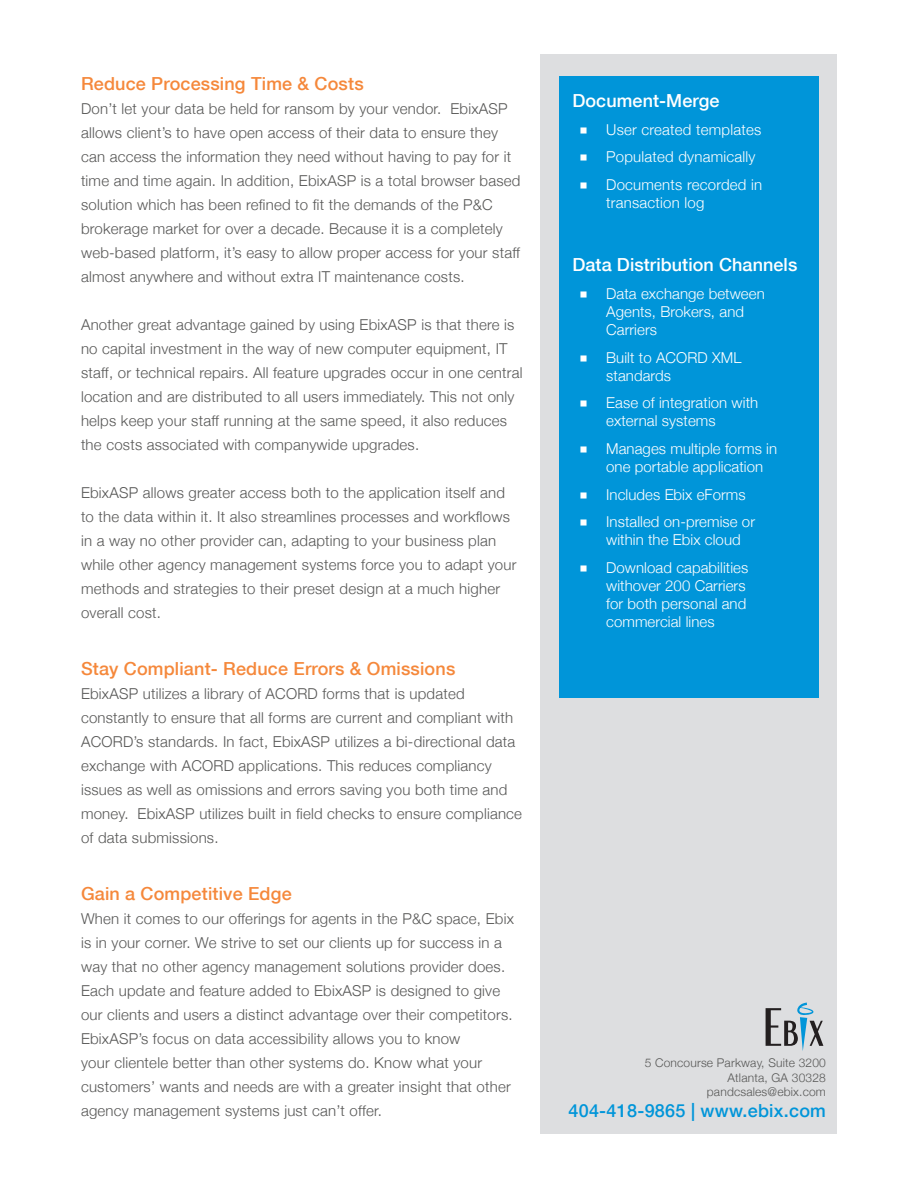
<style>
.page{position:relative;width:918px;height:1188px;background:#fff}
.page>*{position:absolute;margin:0;border:0;box-sizing:border-box;transform-origin:0 0}
._2_subheader{font:500 18px "Helvetica Neue";letter-spacing:.01em;color:#f5883b}
._2_subheader-2{font:500 18px "Helvetica Neue";letter-spacing:.005em;color:#fff}
.t1{font:500 18px "Helvetica Neue";letter-spacing:.015em;color:#0095d9}
.body{font:300 15px/24px "Helvetica Neue";letter-spacing:.015em;color:#575756}
.bullets{font:300 15px/18px "Helvetica Neue";letter-spacing:.005em;color:#fff}
.t2{font:300 12px "Helvetica Neue";letter-spacing:.015em;color:#575756}
.s1{font-family:"Letter Gothic Std";font-weight:400}
</style>
<div class="page">
<div style="left:540px;top:54px;width:297px;height:1080px;background:#dddee0"></div>
<div style="left:559px;top:76px;width:259px;height:622px;background:#0095d9"></div>
<svg style="left:766px;top:1003px;width:57px;height:48px"></svg>
<p class="_2_subheader" style="left:81px;top:72px;width:284px">Reduce Processing Time &amp; Costs</p>
<p class="body" style="left:81px;top:96px;width:441px">Don’t let your data be held for ransom by your vendor. EbixASP allows client’s to have open access of their data to ensure they can access the information they need without having to pay for it time and time again. In addition, EbixASP is a total browser based solution which has been refined to fit the demands of the P&amp;C brokerage market for over a decade. Because it is a completely web-based platform, it’s easy to allow proper access for your staff almost anywhere and without extra IT maintenance costs.</p>
<p class="body" style="left:81px;top:312px;width:443px">Another great advantage gained by using EbixASP is that there is no capital investment in the way of new computer equipment, IT staff, or technical repairs. All feature upgrades occur in one central location and are distributed to all users immediately. This not only helps keep your staff running at the same speed, it also reduces the costs associated with companywide upgrades.</p>
<p class="body" style="left:81px;top:480px;width:437px">EbixASP allows greater access both to the application itself and to the data within it. It also streamlines processes and workflows in a way no other provider can, adapting to your business plan while other agency management systems force you to adapt your methods and strategies to their preset design at a much higher overall cost.</p>
<p class="_2_subheader" style="left:81px;top:657px;width:376px">Stay Compliant- Reduce Errors &amp; Omissions</p>
<p class="body" style="left:81px;top:681px;width:443px">EbixASP utilizes a library of ACORD forms that is updated constantly to ensure that all forms are current and compliant with ACORD’s standards. In fact, EbixASP utilizes a bi-directional data exchange with ACORD applications. This reduces compliancy issues as well as omissions and errors saving you both time and money. EbixASP utilizes built in field checks to ensure compliance of data submissions.</p>
<p class="_2_subheader" style="left:81px;top:882px;width:212px">Gain a Competitive Edge</p>
<p class="body" style="left:81px;top:906px;width:434px">When it comes to our offerings for agents in the P&amp;C space, Ebix is in your corner. We strive to set our clients up for success in a way that no other agency management solutions provider does.<br>Each update and feature added to EbixASP is designed to give our clients and users a distinct advantage over their competitors.</p>
<p class="body" style="left:81px;top:1026px;width:431px">EbixASP’s focus on data accessibility allows you to know<br>your clientele better than other systems do. Know what your customers’ wants and needs are with a greater insight that other agency management systems just can’t offer.</p>
<p class="_2_subheader-2" style="left:572px;top:90px;width:149px">Document-Merge</p>
<p class="bullets" style="left:579px;top:120px;width:184px"><span class="s1">■</span> User created templates</p>
<p class="bullets" style="left:579px;top:148px;width:178px"><span class="s1">■</span> Populated dynamically</p>
<p class="bullets" style="left:606px;top:175px;width:157px;text-indent:-27px"><span class="s1">■</span> Documents recorded in transaction log</p>
<p class="_2_subheader-2" style="left:572px;top:254px;width:226px">Data Distribution Channels</p>
<p class="bullets" style="left:606px;top:284px;width:160px;text-indent:-27px"><span class="s1">■</span> Data exchange between<br>Agents, Brokers, and<br>Carriers</p>
<p class="bullets" style="left:606px;top:348px;width:137px;text-indent:-27px"><span class="s1">■</span> Built to ACORD XML standards</p>
<p class="bullets" style="left:606px;top:394px;width:154px;text-indent:-27px"><span class="s1">■</span> Ease of integration with external systems</p>
<p class="bullets" style="left:606px;top:439px;width:172px;text-indent:-27px"><span class="s1">■</span> Manages multiple forms in one portable application</p>
<p class="bullets" style="left:579px;top:485px;width:168px"><span class="s1">■</span> Includes Ebix eForms</p>
<p class="bullets" style="left:606px;top:513px;width:150px;text-indent:-27px"><span class="s1">■</span> Installed on-premise or within the Ebix cloud</p>
<p class="bullets" style="left:606px;top:559px;width:144px;text-indent:-27px"><span class="s1">■</span> Download capabilities withover 200 Carriers for both personal and commercial lines</p>
<p class="t2" style="left:645px;top:1056px;width:183px">5 Concourse Parkway, Suite 3200</p>
<p class="t2" style="left:728px;top:1070px;width:100px">Atlanta, GA 30328</p>
<p class="t2" style="left:707px;top:1084px;width:121px">pandcsales@ebix.com</p>
<p class="t1" style="left:568px;top:1100px;width:259px">404-418-9865 | www.ebix.com</p>
</div>
